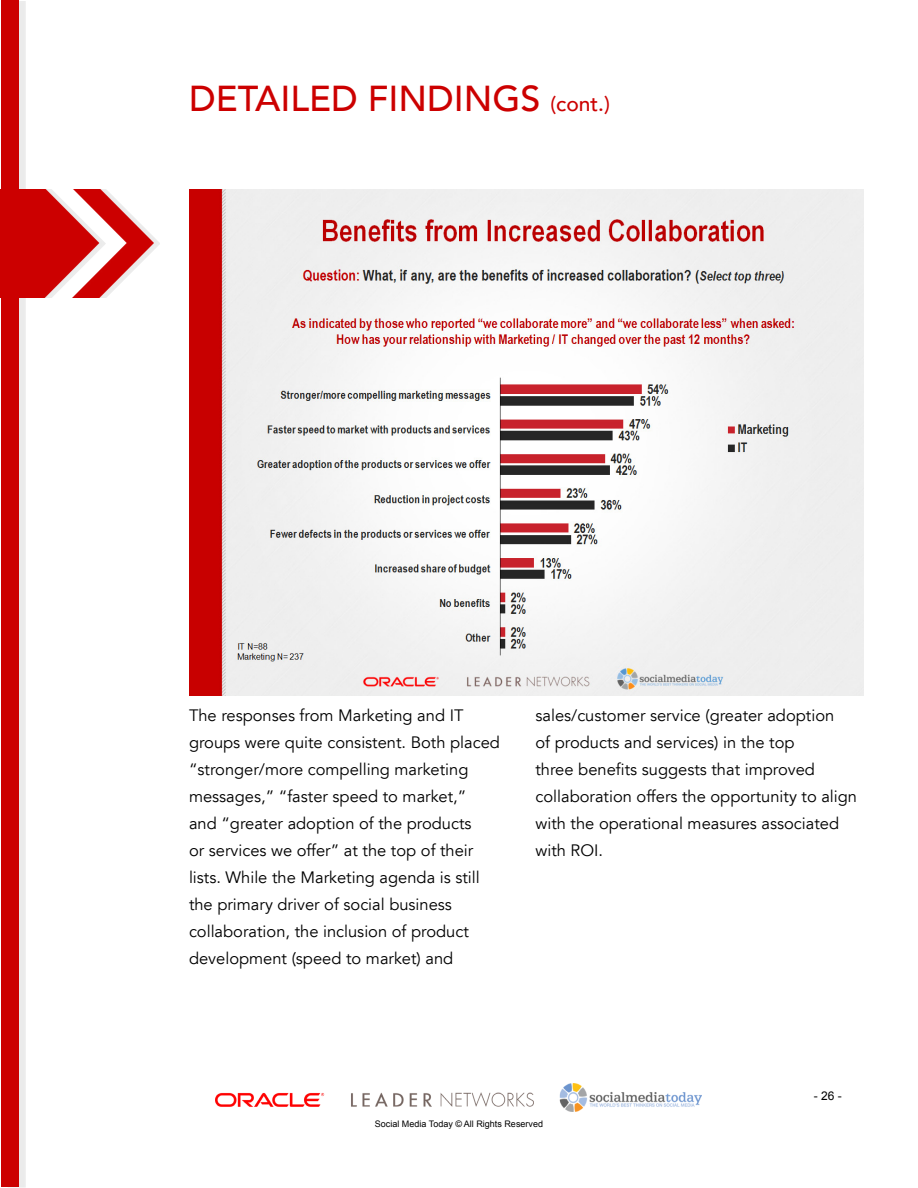
<style>
.page{position:relative;width:918px;height:1188px;background:#fff}
.page>*{position:absolute;margin:0;border:0;box-sizing:border-box;transform-origin:0 0}
.t1{font:500 36px "Avenir LT";color:#c00}
.t2{font:500 21px "Avenir LT";color:#c00}
.t3{font:16.5px/27px "Avenir LT";color:#000}
.t4{font:12px "Arial";color:#000}
.t5{font:9px "Arial";color:#000}
.s1{font-size:36px}
</style>
<div class="page">
<img style="left:216px;top:1084px;width:486px;height:27px">
<div style="left:7px;top:1px;width:19px;height:1187px;background:#ebebeb"></div>
<div style="left:1px;top:1px;width:18px;height:1186px;background:#c00"></div>
<div style="left:7px;top:189px;width:153px;height:109px;background:#000;opacity:.08"></div>
<img style="left:0;top:189px;width:154px;height:109px">
<img style="left:189px;top:189px;width:675px;height:507px">
<h1 class="t1" style="left:189px;top:78px;width:22px">DETAILED</h1>
<h1 class="t1" style="left:368px;top:78px;width:21px">FINDIN</h1>
<p class="t2" style="left:492px;top:92px;width:119px"><span class="s1">GS</span> (CONT.)</p>
<p class="t3" style="left:189px;top:703px;width:313px">The responses from Marketing and IT groups were quite consistent. Both placed “stronger/more compelling marketing messages,” “faster speed to market,”<br>and “greater adoption of the products<br>or services we offer” at the top of their lists. While the Marketing agenda is still the primary driver of social business collaboration, the inclusion of product development (speed to market) and</p>
<p class="t3" style="left:536px;top:703px;width:323px">sales/customer service (greater adoption<br>of products and services) in the top<br>three benefits suggests that improved collaboration offers the opportunity to align with the operational measures associated with ROI.</p>
<p class="t5" style="left:375px;top:1118px;width:170px">Social Media Today © All Rights Reserved</p>
<p class="t4" style="left:814px;top:1087px;width:30px">- 26 -</p>
</div>
